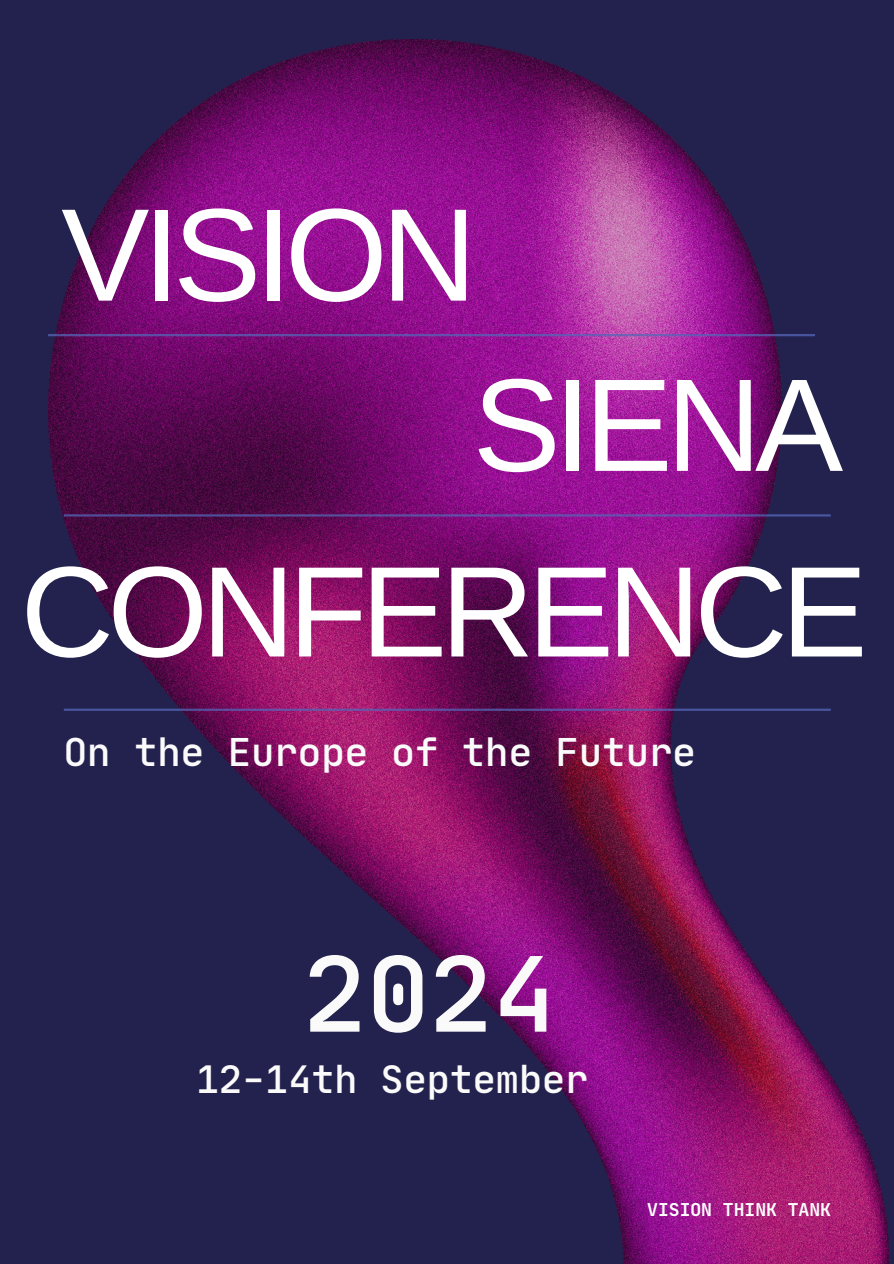
<style>
.page{position:relative;width:894px;height:1264px;background:#fff}
.page>*{position:absolute;margin:0;border:0;box-sizing:border-box;transform-origin:0 0}
.t1{font:132px "Arimo";letter-spacing:-.05em;color:#fff}
.t2{font:129px "Arimo";letter-spacing:-.05em;color:#fff}
.t3{font:500 105px "Jet Brains Mono";color:#fafafa}
.t4{font:500 39px "Jet Brains Mono";color:#fafafa}
.t5{font:500 38.4px "Jet Brains Mono";color:#fafafa}
.t6{font:700 18px "Jet Brains Mono";color:#fff}
</style>
<div class="page">
<div style="left:0;top:0;width:893px;height:1263px;background:#23224e"></div>
<img style="left:48px;top:40px;width:839px;height:1223px">
<hr style="left:48px;top:334px;width:766px;height:2px;background:#5566b8">
<hr style="left:64px;top:514px;width:766px;height:2px;background:#5566b8">
<hr style="left:64px;top:708px;width:766px;height:3px;background:#5566b8">
<p class="t1" style="left:61px;top:181px;width:417px">VISION</p>
<h1 class="t1" style="left:472px;top:351px;width:372px">SIENA</h1>
<h1 class="t2" style="left:21px;top:539px;width:847px">CONFERENCE</h1>
<p class="t4" style="left:64px;top:728px;width:633px">On the Europe of the Future</p>
<h3 class="t3" style="left:303px;top:928px;width:253px">2024</h3>
<h2 class="t5" style="left:196px;top:1055px;width:393px">12-14th September</h2>
<h3 class="t6" style="left:647px;top:1198px;width:185px">VISION THINK TANK</h3>
</div>
